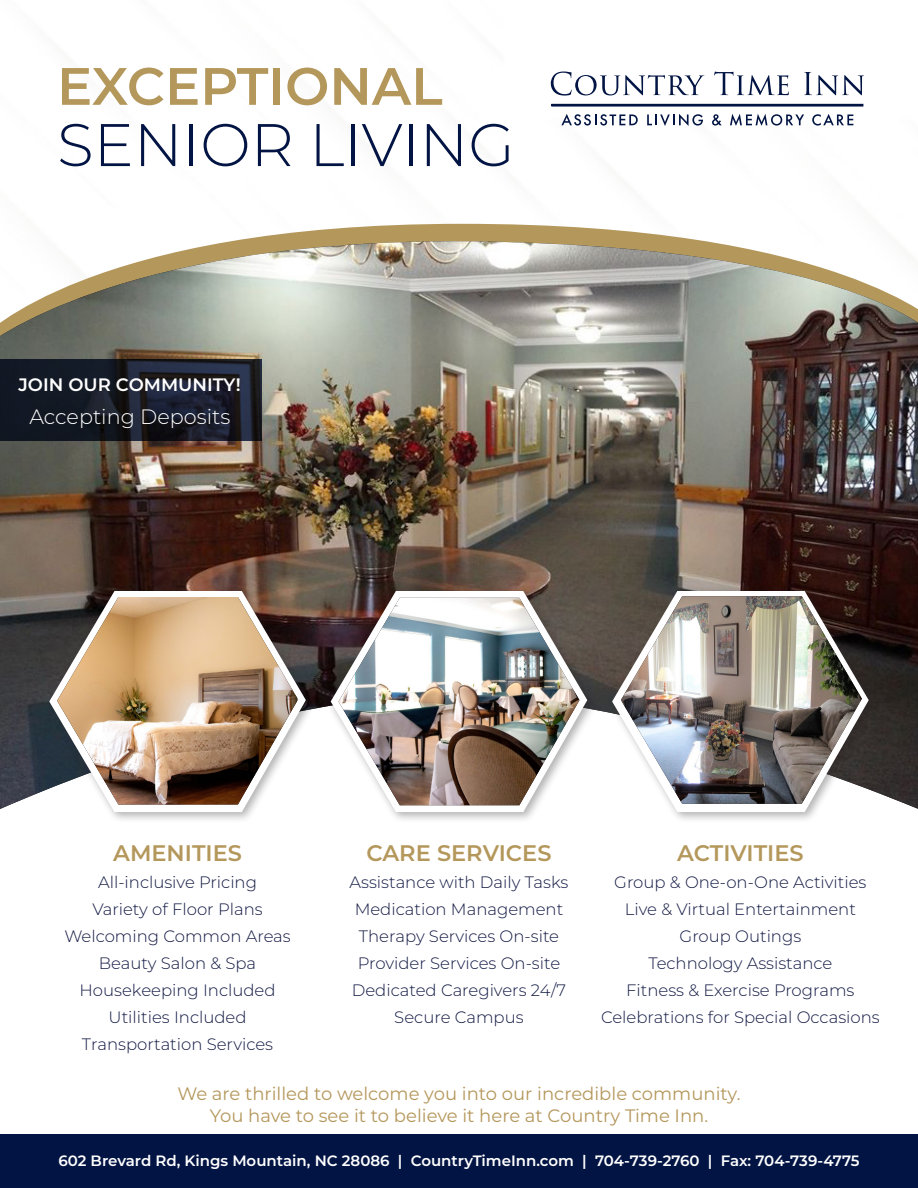
<style>
.page{position:relative;width:918px;height:1188px;background:#fff}
.page>*{position:absolute;margin:0;border:0;box-sizing:border-box;transform-origin:0 0}
.t1{font:300 60px "Montserrat";color:#021443}
.t2{font:600 52.5px "Montserrat";color:#b4975b}
.t3{font:600 22.5px "Montserrat";color:#b4975b}
.t4{font:300 20.85px "Montserrat";color:#fff}
.t5{font:18px "Montserrat";color:#b4975b}
.t6{font:600 18px "Montserrat";color:#fff}
.t7{font:300 16.5px "Montserrat";color:#111842}
.t8{font:600 15px "Montserrat";color:#fff}
</style>
<div class="page">
<svg style="left:561px;top:114px;width:77px;height:12px"></svg>
<svg style="left:647px;top:114px;width:56px;height:12px"></svg>
<svg style="left:712px;top:114px;width:10px;height:12px"></svg>
<svg style="left:730px;top:114px;width:74px;height:12px"></svg>
<svg style="left:812px;top:114px;width:41px;height:12px"></svg>
<svg style="left:551px;top:72px;width:153px;height:24px"></svg>
<svg style="left:714px;top:72px;width:75px;height:23px"></svg>
<svg style="left:804px;top:72px;width:60px;height:23px"></svg>
<div style="left:552px;top:104px;width:311px;height:2px;border:1px solid #021443"></div>
<div style="left:0;top:1134px;width:918px;height:54px;background:#021443"></div>
<img style="left:0;top:241px;width:918px;height:568px">
<div style="left:45px;top:586px;width:271px;height:238px;background:#231f20;opacity:.34"></div>
<svg style="left:41px;top:579px;width:273px;height:240px"></svg>
<img style="left:57px;top:597px;width:241px;height:208px">
<div style="left:608px;top:586px;width:271px;height:238px;background:#231f20;opacity:.34"></div>
<svg style="left:604px;top:579px;width:273px;height:240px"></svg>
<img style="left:621px;top:596px;width:241px;height:208px">
<svg style="left:0;top:359px;width:262px;height:82px;background:#171c28"></svg>
<div style="left:327px;top:586px;width:271px;height:238px;background:#231f20;opacity:.34"></div>
<svg style="left:323px;top:579px;width:272px;height:240px"></svg>
<img style="left:339px;top:598px;width:240px;height:207px">
<p class="t2" style="left:57px;top:49px;width:387px">EXCEPTIONAL</p>
<p class="t1" style="left:57px;top:104px;width:459px">SENIOR LIVING</p>
<p class="t6" style="left:18px;top:372px;width:224px">JOIN OUR COMMUNITY!</p>
<p class="t4" style="left:29px;top:403px;width:203px">Accepting Deposits</p>
<p class="t3" style="left:113px;top:837px;width:130px">AMENITIES</p>
<p class="t7" style="left:98px;top:870px;width:160px">All-inclusive Pricing</p>
<p class="t7" style="left:92px;top:897px;width:172px">Variety of Floor Plans</p>
<p class="t7" style="left:64px;top:924px;width:228px">Welcoming Common Areas</p>
<p class="t7" style="left:99px;top:951px;width:159px">Beauty Salon &amp; Spa</p>
<p class="t7" style="left:80px;top:978px;width:198px">Housekeeping Included</p>
<p class="t7" style="left:109px;top:1005px;width:139px">Utilities Included</p>
<p class="t7" style="left:82px;top:1032px;width:193px">Transportation Services</p>
<p class="t3" style="left:366px;top:837px;width:187px">CARE SERVICES</p>
<p class="t7" style="left:350px;top:870px;width:220px">Assistance with Daily Tasks</p>
<p class="t7" style="left:355px;top:897px;width:210px">Medication Management</p>
<p class="t7" style="left:359px;top:924px;width:202px">Therapy Services On-site</p>
<p class="t7" style="left:358px;top:951px;width:204px">Provider Services On-site</p>
<p class="t7" style="left:352px;top:978px;width:216px">Dedicated Caregivers 24/7</p>
<p class="t7" style="left:394px;top:1005px;width:131px">Secure Campus</p>
<p class="t3" style="left:677px;top:837px;width:128px">ACTIVITIES</p>
<p class="t7" style="left:614px;top:870px;width:254px">Group &amp; One-on-One Activities</p>
<p class="t7" style="left:625px;top:897px;width:233px">Live &amp; Virtual Entertainment</p>
<p class="t7" style="left:680px;top:924px;width:123px">Group Outings</p>
<p class="t7" style="left:648px;top:951px;width:186px">Technology Assistance</p>
<p class="t7" style="left:626px;top:978px;width:230px">Fitness &amp; Exercise Programs</p>
<p class="t7" style="left:601px;top:1005px;width:280px">Celebrations for Special Occasions</p>
<p class="t5" style="left:177px;top:1082px;width:565px">We are thrilled to welcome you into our incredible community.</p>
<p class="t5" style="left:210px;top:1103px;width:500px">You have to see it to believe it here at Country Time Inn.</p>
<p class="t8" style="left:58px;top:1150px;width:803px">602 Brevard Rd, Kings Mountain, NC 28086 | CountryTimeInn.com | 704-739-2760 | Fax: 704-739-4775</p>
</div>
